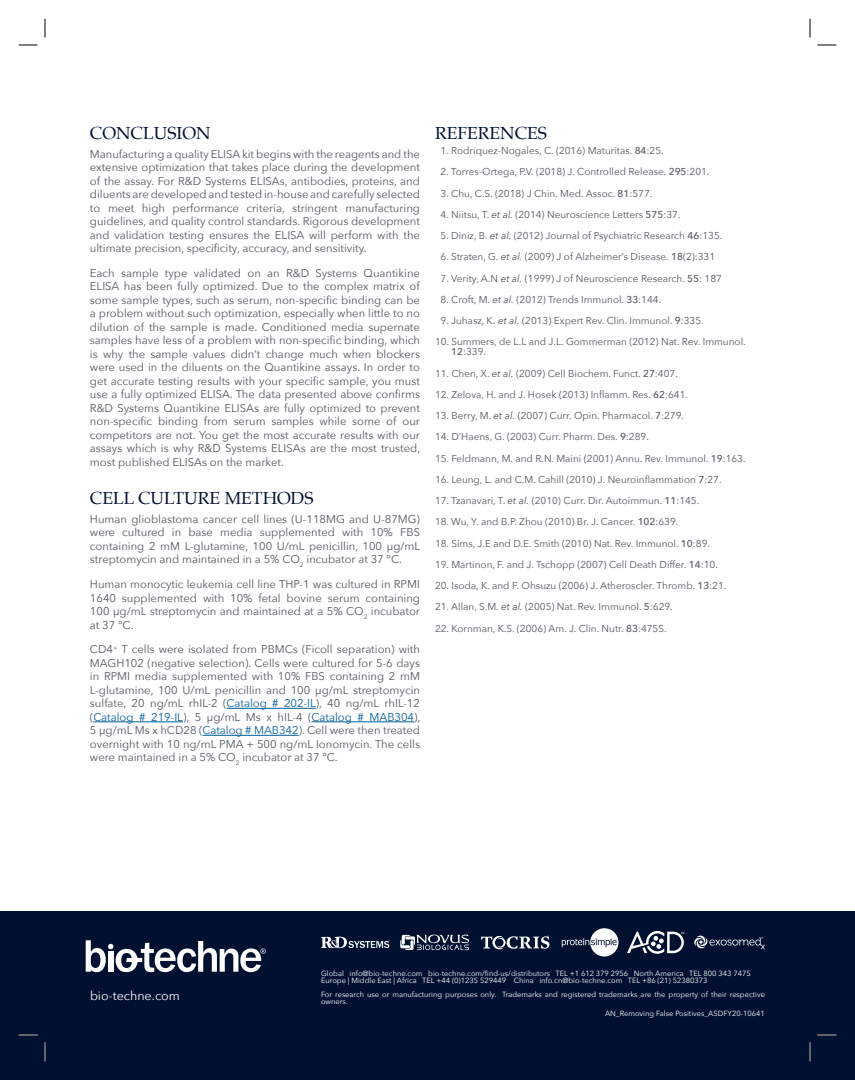
<style>
.page{position:relative;width:855px;height:1080px;background:#fff}
.page>*{position:absolute;margin:0;border:0;box-sizing:border-box;transform-origin:0 0}
.BR_Headline{font:17.5px "Palatino";color:#001030}
.BR_Disclaimer_and_Jo{font:12.5px "Avenir Next";color:#fff}
.BR_Body_Copy{font:11.25px/13.5px "Avenir Next";color:#52575f;text-align:justify}
.BR_Body_Copy-2{font:10px/10px "Avenir Next";color:#52575f}
.BR_Disclaimer_and_Jo-2{font:7.5px/7.5px "Avenir Next";color:#fff}
.s1{color:#005e9e}
.s2{font-weight:500}
.s3{font-style:italic}
</style>
<div class="page">
<div style="left:0;top:911px;width:855px;height:169px;background:#001030"></div>
<svg style="left:86px;top:940px;width:180px;height:32px"></svg>
<svg style="left:400px;top:935px;width:69px;height:15px"></svg>
<svg style="left:321px;top:937px;width:69px;height:11px"></svg>
<svg style="left:481px;top:936px;width:68px;height:13px"></svg>
<svg style="left:562px;top:928px;width:56px;height:29px"></svg>
<svg style="left:627px;top:931px;width:57px;height:23px"></svg>
<svg style="left:694px;top:936px;width:71px;height:13px"></svg>
<hr style="left:227px;top:708px;width:89px;height:1px;background:#005e9e">
<hr style="left:93px;top:722px;width:90px;height:1px;background:#005e9e">
<hr style="left:312px;top:722px;width:102px;height:1px;background:#005e9e">
<hr style="left:203px;top:735px;width:96px;height:1px;background:#005e9e">
<svg style="left:19px;top:44px;width:19px;height:2px"></svg>
<svg style="left:818px;top:44px;width:18px;height:2px"></svg>
<svg style="left:19px;top:1034px;width:19px;height:2px"></svg>
<svg style="left:818px;top:1034px;width:18px;height:2px"></svg>
<svg style="left:44px;top:19px;width:2px;height:19px"></svg>
<svg style="left:44px;top:1042px;width:2px;height:19px"></svg>
<svg style="left:809px;top:19px;width:2px;height:19px"></svg>
<svg style="left:809px;top:1042px;width:2px;height:19px"></svg>
<p class="BR_Headline" style="left:90px;top:118px;width:122px">CONCLUSION</p>
<p class="BR_Body_Copy" style="left:90px;top:147px;width:332px">Manufacturing a quality ELISA kit begins with the reagents and the extensive optimization that takes place during the development of the assay. For R&amp;D Systems ELISAs, antibodies, proteins, and diluents are developed and tested in-house and carefully selected to meet high performance criteria, stringent manufacturing guidelines, and quality control standards. Rigorous development and validation testing ensures the ELISA will perform with the ultimate precision, specificity, accuracy, and sensitivity.</p>
<p class="BR_Body_Copy" style="left:90px;top:266px;width:332px">Each sample type validated on an R&amp;D Systems Quantikine ELISA has been fully optimized. Due to the complex matrix of some sample types, such as serum, non-specific binding can be a problem without such optimization, especially when little to no dilution of the sample is made. Conditioned media supernate samples have less of a problem with non-specific binding, which is why the sample values didn’t change much when blockers were used in the diluents on the Quantikine assays. In order to get accurate testing results with your specific sample, you must use a fully optimized ELISA. The data presented above confirms R&amp;D Systems Quantikine ELISAs are fully optimized to prevent non-specific binding from serum samples while some of our competitors are not. You get the most accurate results with our assays which is why R&amp;D Systems ELISAs are the most trusted, most published ELISAs on the market.</p>
<p class="BR_Headline" style="left:90px;top:483px;width:225px">CELL CULTURE METHODS</p>
<p class="BR_Body_Copy" style="left:90px;top:512px;width:332px">Human glioblastoma cancer cell lines (U-118MG and U-87MG) were cultured in base media supplemented with 10% FBS containing 2 mM L-glutamine, 100 U/mL penicillin, 100 μg/mL streptomycin and maintained in a 5% CO<sub>2</sub> incubator at 37 °C.</p>
<p class="BR_Body_Copy" style="left:90px;top:577px;width:332px">Human monocytic leukemia cell line THP-1 was cultured in RPMI 1640 supplemented with 10% fetal bovine serum containing 100 μg/mL streptomycin and maintained at a 5% CO<sub>2</sub> incubator at 37 °C.</p>
<p class="BR_Body_Copy" style="left:90px;top:642px;width:332px">CD4<sup>+</sup> T cells were isolated from PBMCs (Ficoll separation) with MAGH102 (negative selection). Cells were cultured for 5-6 days in RPMI media supplemented with 10% FBS containing 2 mM L-glutamine, 100 U/mL penicillin and 100 μg/mL streptomycin sulfate, 20 ng/mL rhIL-2 (<span class="s1">Catalog # 202-IL</span>), 40 ng/mL rhIL-12 (<span class="s1">Catalog # 219-IL</span>), 5 μg/mL Ms x hIL-4 (<span class="s1">Catalog # MAB304</span>), 5 μg/mL Ms x hCD28 (<span class="s1">Catalog # MAB342</span>). Cell were then treated overnight with 10 ng/mL PMA + 500 ng/mL Ionomycin. The cells were maintained in a 5% CO<sub>2</sub> incubator at 37 °C.</p>
<p class="BR_Headline" style="left:435px;top:118px;width:114px">REFERENCES</p>
<p class="BR_Body_Copy-2" style="left:441px;top:145px;width:225px">1. Rodriquez-Nogales, C. (2016) Maturitas. <span class="s2">84</span>:25.</p>
<p class="BR_Body_Copy-2" style="left:441px;top:167px;width:270px">2. Torres-Ortega, P.V. (2018) J. Controlled Release. <span class="s2">295</span>:201.</p>
<p class="BR_Body_Copy-2" style="left:441px;top:188px;width:213px">3. Chu, C.S. (2018) J Chin. Med. Assoc. <span class="s2">81</span>:577.</p>
<p class="BR_Body_Copy-2" style="left:441px;top:209px;width:242px">4. Niitsu, T. <span class="s3">et al.</span> (2014) Neuroscience Letters <span class="s2">575</span>:37.</p>
<p class="BR_Body_Copy-2" style="left:441px;top:230px;width:283px">5. Diniz, B. <span class="s3">et al.</span> (2012) Journal of Psychiatric Research <span class="s2">46</span>:135.</p>
<p class="BR_Body_Copy-2" style="left:441px;top:252px;width:276px">6. Straten, G. <span class="s3">et al.</span> (2009) J of Alzheimer’s Disease. <span class="s2">18</span>(2):331</p>
<p class="BR_Body_Copy-2" style="left:441px;top:273px;width:283px">7. Verity, A.N <span class="s3">et al.</span> (1999) J of Neuroscience Research. <span class="s2">55</span>: 187</p>
<p class="BR_Body_Copy-2" style="left:441px;top:294px;width:222px">8. Croft, M. <span class="s3">et al.</span> (2012) Trends Immunol. <span class="s2">33</span>:144.</p>
<p class="BR_Body_Copy-2" style="left:441px;top:315px;width:265px">9. Juhasz, K. <span class="s3">et al.</span> (2013) Expert Rev. Clin. Immunol. <span class="s2">9</span>:335.</p>
<p class="BR_Body_Copy-2" style="left:451px;top:337px;width:296px;text-indent:-16px">10. Summers, de L.L and J.L. Gommerman (2012) Nat. Rev. Immunol.<br><span class="s2">12</span>:339.</p>
<p class="BR_Body_Copy-2" style="left:435px;top:368px;width:244px">11. Chen, X. <span class="s3">et al.</span> (2009) Cell Biochem. Funct. <span class="s2">27</span>:407.</p>
<p class="BR_Body_Copy-2" style="left:435px;top:389px;width:255px">12. Zelova, H. and J. Hosek (2013) Inflamm. Res. <span class="s2">62</span>:641.</p>
<p class="BR_Body_Copy-2" style="left:435px;top:410px;width:251px">13. Berry, M. <span class="s3">et al.</span> (2007) Curr. Opin. Pharmacol. <span class="s2">7</span>:279.</p>
<p class="BR_Body_Copy-2" style="left:435px;top:432px;width:215px">14. D’Haens, G. (2003) Curr. Pharm. Des. <span class="s2">9</span>:289.</p>
<p class="BR_Body_Copy-2" style="left:435px;top:453px;width:312px">15. Feldmann, M. and R.N. Maini (2001) Annu. Rev. Immunol. <span class="s2">19</span>:163.</p>
<p class="BR_Body_Copy-2" style="left:435px;top:474px;width:288px">16. Leung, L. and C.M. Cahill (2010) J. Neuroinflammation <span class="s2">7</span>:27.</p>
<p class="BR_Body_Copy-2" style="left:435px;top:495px;width:266px">17. Tzanavari, T. <span class="s3">et al.</span> (2010) Curr. Dir. Autoimmun. <span class="s2">11</span>:145.</p>
<p class="BR_Body_Copy-2" style="left:435px;top:517px;width:245px">18. Wu, Y. and B.P. Zhou (2010) Br. J. Cancer. <span class="s2">102</span>:639.</p>
<p class="BR_Body_Copy-2" style="left:435px;top:538px;width:277px">18. Sims, J.E and D.E. Smith (2010) Nat. Rev. Immunol. <span class="s2">10</span>:89.</p>
<p class="BR_Body_Copy-2" style="left:435px;top:559px;width:284px">19. Martinon, F. and J. Tschopp (2007) Cell Death Differ. <span class="s2">14</span>:10.</p>
<p class="BR_Body_Copy-2" style="left:435px;top:580px;width:293px">20. Isoda, K. and F. Ohsuzu (2006) J. Atheroscler. Thromb. <span class="s2">13</span>:21.</p>
<p class="BR_Body_Copy-2" style="left:435px;top:602px;width:239px">21. Allan, S.M. <span class="s3">et al.</span> (2005) Nat. Rev. Immunol. <span class="s2">5</span>:629.</p>
<p class="BR_Body_Copy-2" style="left:435px;top:623px;width:233px">22. Kornman, K.S. (2006) Am. J. Clin. Nutr. <span class="s2">83</span>:475S.</p>
<p class="BR_Disclaimer_and_Jo" style="left:90px;top:985px;width:91px">bio-techne.com</p>
<p class="BR_Disclaimer_and_Jo-2" style="left:321px;top:969px;width:431px">Global info@bio-techne.com bio-techne.com/find-us/distributors TEL +1 612 379 2956 North America TEL 800 343 7475</p>
<p class="BR_Disclaimer_and_Jo-2" style="left:321px;top:977px;width:388px">Europe | Middle East | Africa TEL +44 (0)1235 529449 China info.cn@bio-techne.com TEL +86 (21) 52380373</p>
<p class="BR_Disclaimer_and_Jo-2" style="left:321px;top:990px;width:445px">For research use or manufacturing purposes only. Trademarks and registered trademarks are the property of their respective owners.</p>
<p class="BR_Disclaimer_and_Jo-2" style="left:605px;top:1010px;width:161px">AN_Removing False Positives_ASDFY20-10641</p>
</div>
